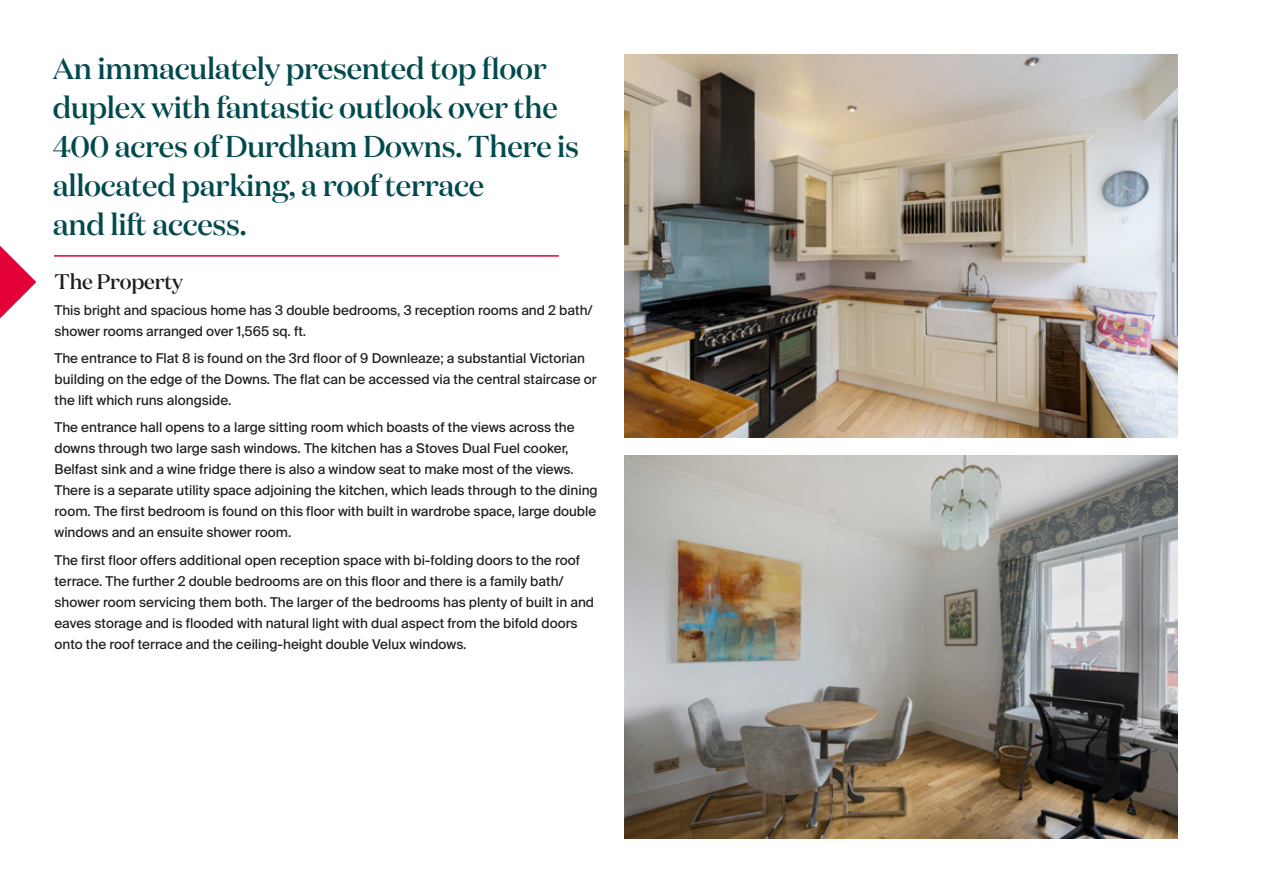
<style>
.page{position:relative;width:1263px;height:893px;background:#fff}
.page>*{position:absolute;margin:0;border:0;box-sizing:border-box;transform-origin:0 0}
.t1{font:500 30px/39px "Domaine Display";letter-spacing:-.01em;color:#00494d}
.t2{font:500 21px "Domaine Display";letter-spacing:-.01em;color:#1d1d1b}
.t3{font:13.5px/21px "Suisse Intl";color:#1d1d1b}
</style>
<div class="page">
<svg style="left:0;top:246px;width:36px;height:72px"></svg>
<hr style="left:54px;top:255px;width:505px;height:2px;background:#e40138">
<img style="left:625px;top:54px;width:553px;height:383px">
<img style="left:625px;top:455px;width:553px;height:384px">
<h1 class="t1" style="left:53px;top:47px;width:528px">An immaculately presented top floor duplex with fantastic outlook over the<br>400 acres of Durdham Downs. There is allocated parking, a roof terrace<br>and lift access.</h1>
<h2 class="t2" style="left:55px;top:267px;width:130px">The Property</h2>
<p class="t3" style="left:55px;top:299px;width:540px">This bright and spacious home has 3 double bedrooms, 3 reception rooms and 2 bath/ shower rooms arranged over 1,565 sq. ft.</p>
<p class="t3" style="left:55px;top:348px;width:544px">The entrance to Flat 8 is found on the 3rd floor of 9 Downleaze; a substantial Victorian building on the edge of the Downs. The flat can be accessed via the central staircase or the lift which runs alongside.</p>
<p class="t3" style="left:55px;top:417px;width:545px">The entrance hall opens to a large sitting room which boasts of the views across the downs through two large sash windows. The kitchen has a Stoves Dual Fuel cooker, Belfast sink and a wine fridge there is also a window seat to make most of the views.<br>There is a separate utility space adjoining the kitchen, which leads through to the dining room. The first bedroom is found on this floor with built in wardrobe space, large double windows and an ensuite shower room.</p>
<p class="t3" style="left:55px;top:549px;width:541px">The first floor offers additional open reception space with bi-folding doors to the roof terrace. The further 2 double bedrooms are on this floor and there is a family bath/ shower room servicing them both. The larger of the bedrooms has plenty of built in and eaves storage and is flooded with natural light with dual aspect from the bifold doors onto the roof terrace and the ceiling-height double Velux windows.</p>
</div>
